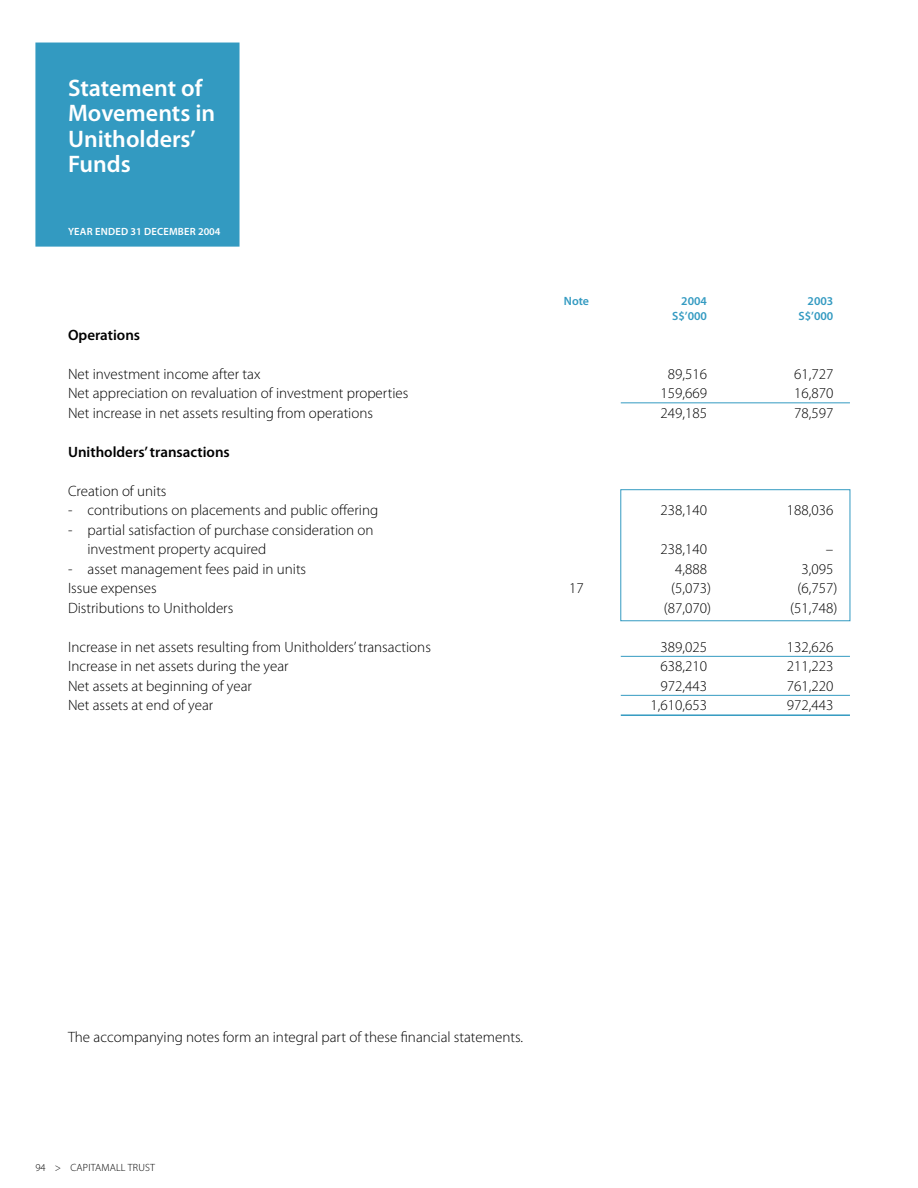
<style>
.page{position:relative;width:918px;height:1188px;background:#fff}
.page>*{position:absolute;margin:0;border:0;box-sizing:border-box;transform-origin:0 0}
.body_justified{font:600 24px/25.5px "Myriad Pro";color:#fff}
.body_justified-2{font:300 15px "Myriad Pro";color:#000}
._2_col_rules_130{font:300 15px "Myriad Pro";color:#000}
._2_col_rules_130_thick{font:300 15px "Myriad Pro";color:#000}
.body_justified-3{font:600 15px "Myriad Pro";color:#000}
.body_justified-4{font:600 12px "Myriad Pro";color:#339ac1}
.t1{font:600 10.5px "Myriad Pro";letter-spacing:.02em;color:#fff}
.t2{font:300 10.5px "Myriad Pro";letter-spacing:.02em;color:#000}
</style>
<div class="page">
<div style="left:36px;top:43px;width:203px;height:203px;background:#339ac1"></div>
<div style="left:35px;top:43px;width:205px;height:204px;border:2px solid #339ac1"></div>
<hr style="left:621px;top:402px;width:229px;height:1px;background:#339ac1">
<hr style="left:621px;top:656px;width:229px;height:1px;background:#339ac1">
<hr style="left:621px;top:695px;width:229px;height:1px;background:#339ac1">
<hr style="left:621px;top:714px;width:229px;height:2px;background:#339ac1">
<div style="left:620px;top:489px;width:230px;height:132px;border:1px solid #339ac1"></div>
<p class="body_justified" style="left:68px;top:76px;width:149px">Statement of<br>Movements in<br>Unitholders’<br>Funds</p>
<p class="t1" style="left:68px;top:225px;width:154px">YEAR ENDED 31 DECEMBER 2004</p>
<p class="body_justified-4" style="left:564px;top:295px;width:27px">Note</p>
<p class="body_justified-4" style="left:681px;top:295px;width:27px">2004</p>
<p class="body_justified-4" style="left:808px;top:295px;width:27px">2003</p>
<p class="body_justified-4" style="left:672px;top:310px;width:36px">S$’000</p>
<p class="body_justified-4" style="left:799px;top:310px;width:36px">S$’000</p>
<p class="body_justified-3" style="left:68px;top:326px;width:74px">Operations</p>
<p class="body_justified-2" style="left:68px;top:365px;width:194px">Net investment income after tax</p>
<p class="body_justified-2" style="left:668px;top:365px;width:41px">89,516</p>
<p class="body_justified-2" style="left:794px;top:365px;width:41px">61,727</p>
<p class="_2_col_rules_130" style="left:68px;top:385px;width:342px">Net appreciation on revaluation of investment properties</p>
<p class="_2_col_rules_130" style="left:661px;top:385px;width:48px">159,669</p>
<p class="_2_col_rules_130" style="left:794px;top:385px;width:41px">16,870</p>
<p class="body_justified-2" style="left:68px;top:404px;width:307px">Net increase in net assets resulting from operations</p>
<p class="body_justified-2" style="left:661px;top:404px;width:48px">249,185</p>
<p class="body_justified-2" style="left:794px;top:404px;width:41px">78,597</p>
<p class="body_justified-3" style="left:68px;top:443px;width:163px">Unitholders’ transactions</p>
<p class="body_justified-2" style="left:68px;top:482px;width:100px">Creation of units</p>
<p class="body_justified-2" style="left:68px;top:502px;width:312px">- contributions on placements and public offering</p>
<p class="body_justified-2" style="left:661px;top:502px;width:48px">238,140</p>
<p class="body_justified-2" style="left:787px;top:502px;width:48px">188,036</p>
<p class="body_justified-2" style="left:68px;top:521px;width:307px">- partial satisfaction of purchase consideration on</p>
<p class="body_justified-2" style="left:88px;top:541px;width:180px">investment property acquired</p>
<p class="body_justified-2" style="left:661px;top:541px;width:48px">238,140</p>
<p class="body_justified-2" style="left:826px;top:541px;width:9px">–</p>
<p class="body_justified-2" style="left:68px;top:560px;width:240px">- asset management fees paid in units</p>
<p class="body_justified-2" style="left:675px;top:560px;width:33px">4,888</p>
<p class="body_justified-2" style="left:801px;top:560px;width:33px">3,095</p>
<p class="body_justified-2" style="left:68px;top:580px;width:90px">Issue expenses</p>
<p class="body_justified-2" style="left:569px;top:580px;width:16px">17</p>
<p class="body_justified-2" style="left:671px;top:580px;width:41px">(5,073)</p>
<p class="body_justified-2" style="left:798px;top:580px;width:41px">(6,757)</p>
<p class="body_justified-2" style="left:68px;top:599px;width:167px">Distributions to Unitholders</p>
<p class="body_justified-2" style="left:664px;top:599px;width:49px">(87,070)</p>
<p class="body_justified-2" style="left:790px;top:599px;width:49px">(51,748)</p>
<p class="_2_col_rules_130" style="left:68px;top:638px;width:364px">Increase in net assets resulting from Unitholders’ transactions</p>
<p class="_2_col_rules_130" style="left:661px;top:638px;width:48px">389,025</p>
<p class="_2_col_rules_130" style="left:787px;top:638px;width:48px">132,626</p>
<p class="body_justified-2" style="left:68px;top:658px;width:222px">Increase in net assets during the year</p>
<p class="body_justified-2" style="left:661px;top:658px;width:48px">638,210</p>
<p class="body_justified-2" style="left:787px;top:658px;width:48px">211,223</p>
<p class="_2_col_rules_130" style="left:68px;top:677px;width:185px">Net assets at beginning of year</p>
<p class="_2_col_rules_130" style="left:661px;top:677px;width:48px">972,443</p>
<p class="_2_col_rules_130" style="left:787px;top:677px;width:48px">761,220</p>
<p class="_2_col_rules_130_thick" style="left:68px;top:697px;width:147px">Net assets at end of year</p>
<p class="_2_col_rules_130_thick" style="left:651px;top:697px;width:58px">1,610,653</p>
<p class="_2_col_rules_130_thick" style="left:787px;top:697px;width:48px">972,443</p>
<p class="body_justified-2" style="left:68px;top:1028px;width:457px">The accompanying notes form an integral part of these financial statements.</p>
<p class="t2" style="left:35px;top:1162px;width:121px">94 &gt; CAPITAMALL TRUST</p>
</div>
